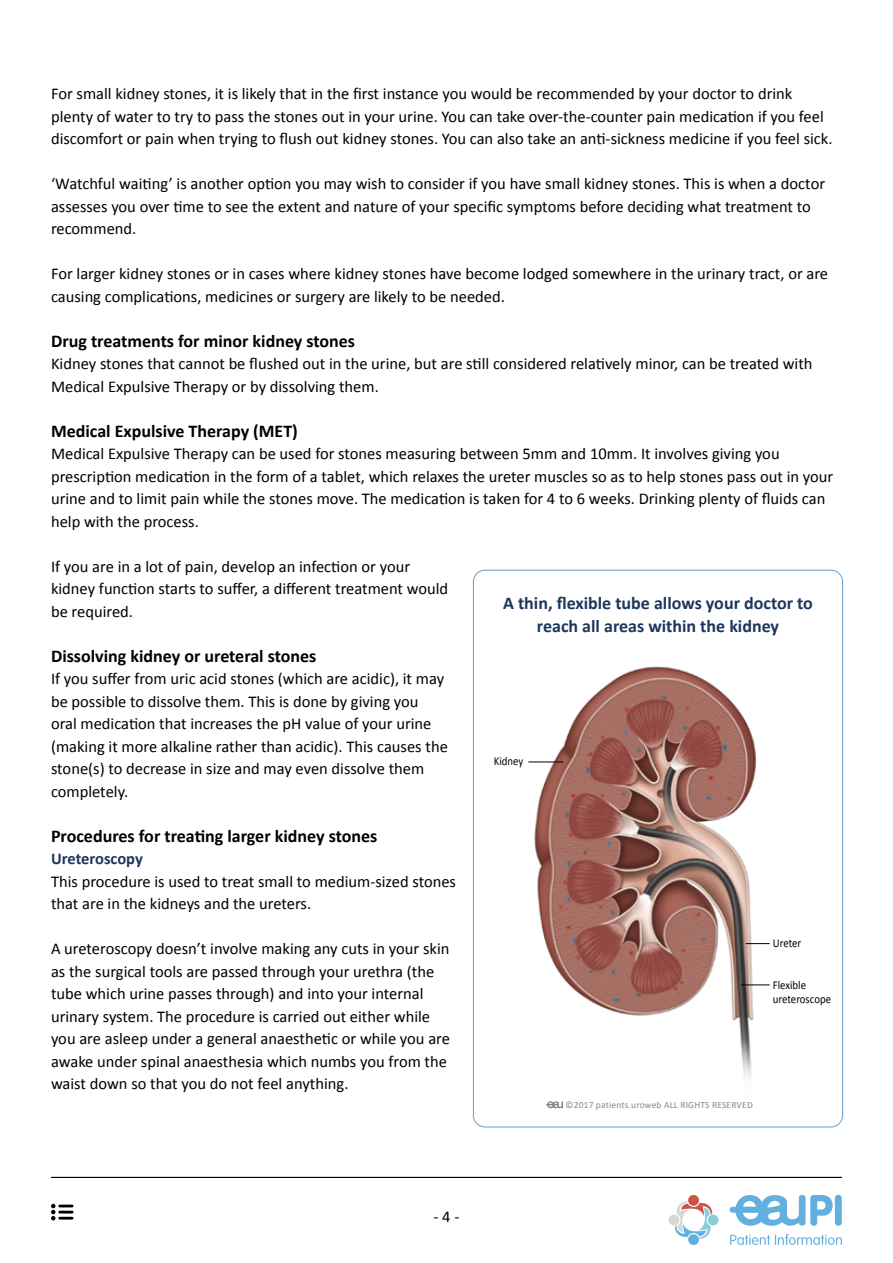
<style>
.page{position:relative;width:893px;height:1263px;background:#fff}
.page>*{position:absolute;margin:0;border:0;box-sizing:border-box;transform-origin:0 0}
.t1{font:700 18px "Calibri";color:#000}
.t2{font:700 18px/22.5px "Calibri";color:#1c365c;text-align:center}
.t3{font:16.5px/22.5px "Calibri";color:#000}
.t4{font:700 16.5px "Calibri";letter-spacing:-.005em;color:#1c365c}
.t5{font:12px "Calibri";color:#000;scale:.9 1}
.t6{font:9.45px "Calibri";letter-spacing:.02em;color:#878787}
</style>
<div class="page">
<svg style="left:730px;top:1234px;width:112px;height:11px"></svg>
<svg style="left:730px;top:1195px;width:103px;height:31px"></svg>
<div style="left:835px;top:1195px;width:7px;height:31px;background:#63b0e0;border-radius:4px"></div>
<svg style="left:668px;top:1195px;width:51px;height:50px"></svg>
<svg style="left:51px;top:1204px;width:21px;height:16px"></svg>
<hr style="left:51px;top:1177px;width:791px;height:1px;background:#000">
<img style="left:531px;top:666px;width:226px;height:412px">
<hr style="left:528px;top:761px;width:35px;height:1px;background:#000">
<svg style="left:746px;top:943px;width:24px;height:1px"></svg>
<svg style="left:741px;top:984px;width:29px;height:1px"></svg>
<svg style="left:546px;top:1101px;width:17px;height:8px"></svg>
<p class="t3" style="left:51px;top:81px;width:783px">For small kidney stones, it is likely that in the first instance you would be recommended by your doctor to drink plenty of water to try to pass the stones out in your urine. You can take over-the-counter pain medication if you feel discomfort or pain when trying to flush out kidney stones. You can also take an anti-sickness medicine if you feel sick.</p>
<p class="t3" style="left:51px;top:171px;width:776px">‘Watchful waiting’ is another option you may wish to consider if you have small kidney stones. This is when a doctor assesses you over time to see the extent and nature of your specific symptoms before deciding what treatment to recommend.</p>
<p class="t3" style="left:51px;top:261px;width:779px">For larger kidney stones or in cases where kidney stones have become lodged somewhere in the urinary tract, or are causing complications, medicines or surgery are likely to be needed.</p>
<p class="t1" style="left:51px;top:329px;width:306px">Drug treatments for minor kidney stones</p>
<p class="t3" style="left:51px;top:351px;width:763px">Kidney stones that cannot be flushed out in the urine, but are still considered relatively minor, can be treated with<br>Medical Expulsive Therapy or by dissolving them.</p>
<p class="t1" style="left:51px;top:419px;width:248px">Medical Expulsive Therapy (MET)</p>
<p class="t3" style="left:51px;top:441px;width:784px">Medical Expulsive Therapy can be used for stones measuring between 5mm and 10mm. It involves giving you prescription medication in the form of a tablet, which relaxes the ureter muscles so as to help stones pass out in your urine and to limit pain while the stones move. The medication is taken for 4 to 6 weeks. Drinking plenty of fluids can help with the process.</p>
<p class="t3" style="left:51px;top:554px;width:399px">If you are in a lot of pain, develop an infection or your kidney function starts to suffer, a different treatment would be required.</p>
<p class="t1" style="left:51px;top:644px;width:267px">Dissolving kidney or ureteral stones</p>
<p class="t3" style="left:51px;top:666px;width:398px">If you suffer from uric acid stones (which are acidic), it may be possible to dissolve them. This is done by giving you oral medication that increases the pH value of your urine (making it more alkaline rather than acidic). This causes the stone(s) to decrease in size and may even dissolve them completely.</p>
<p class="t1" style="left:51px;top:824px;width:328px">Procedures for treating larger kidney stones</p>
<p class="t4" style="left:51px;top:848px;width:93px">Ureteroscopy</p>
<p class="t3" style="left:51px;top:869px;width:407px">This procedure is used to treat small to medium-sized stones that are in the kidneys and the ureters.</p>
<p class="t3" style="left:51px;top:936px;width:400px">A ureteroscopy doesn’t involve making any cuts in your skin as the surgical tools are passed through your urethra (the tube which urine passes through) and into your internal urinary system. The procedure is carried out either while you are asleep under a general anaesthetic or while you are awake under spinal anaesthesia which numbs you from the waist down so that you do not feel anything.</p>
<p class="t2" style="left:503px;top:591px;width:311px">A thin, flexible tube allows your doctor to reach all areas within the kidney</p>
<p class="t5" style="left:494px;top:754px;width:34px">Kidney</p>
<p class="t5" style="left:773px;top:936px;width:33px">Ureter</p>
<p class="t5" style="left:773px;top:977px;width:39px">Flexible</p>
<p class="t5" style="left:773px;top:992px;width:66px">ureteroscope</p>
<p class="t3" style="left:433px;top:1204px;width:27px">- 4 -</p>
<p class="t6" style="left:566px;top:1099px;width:189px">©2017 patients.uroweb ALL RIGHTS RESERVED</p>
</div>
